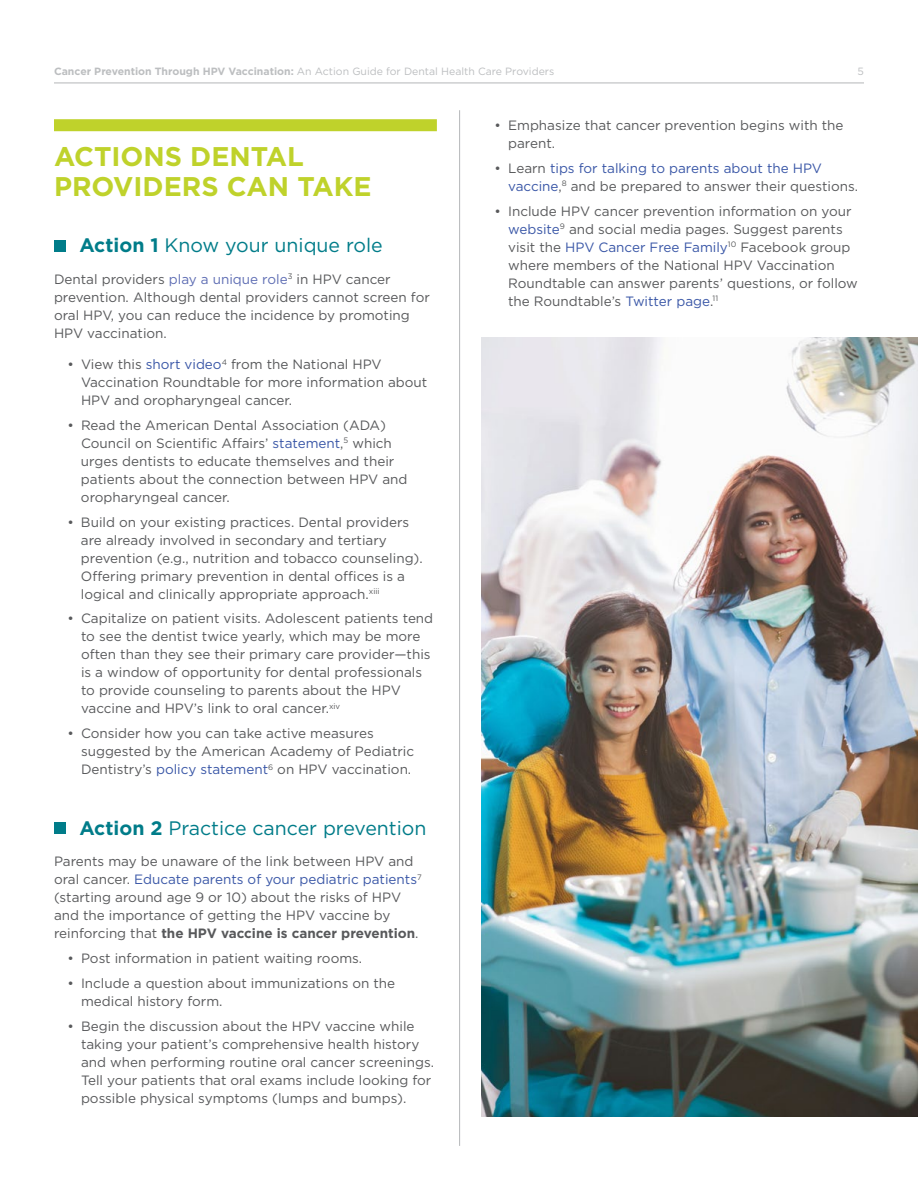
<style>
.page{position:relative;width:918px;height:1188px;background:#fff}
.page>*{position:absolute;margin:0;border:0;box-sizing:border-box;transform-origin:0 0}
.t1{font:700 27px/30px "Gotham";color:#bfd22b}
.t2{font:19.5px "Gotham";color:#007c89}
.t3{font:13.5px/18px "Gotham";color:#58595b}
.t4{font:10.5px "Gotham";color:#bcbec0}
.s1{font-weight:700}
.s2{color:#5f6eb4}
.s3{color:#3a57a7}
</style>
<div class="page">
<hr style="left:459px;top:110px;width:1px;height:1036px;background:#bcbec0">
<hr style="left:54px;top:82px;width:810px;height:1px;background:#bcbec0">
<div style="left:54px;top:119px;width:383px;height:12px;background:#bfd22b"></div>
<div style="left:54px;top:240px;width:12px;height:11px;background:#007c89"></div>
<img style="left:481px;top:338px;width:437px;height:779px">
<div style="left:54px;top:822px;width:12px;height:12px;background:#007c89"></div>
<p class="t4" style="left:54px;top:64px;width:502px"><span class="s1">Cancer Prevention Through HPV Vaccination:</span> An Action Guide for Dental Health Care Providers</p>
<p class="t4" style="left:858px;top:64px;width:8px">5</p>
<h1 class="t1" style="left:54px;top:141px;width:319px">ACTIONS DENTAL<br>PROVIDERS CAN TAKE</h1>
<h2 class="t2" style="left:79px;top:233px;width:305px"><span class="s1">Action 1</span> Know your unique role</h2>
<p class="t3" style="left:54px;top:270px;width:377px">Dental providers <span class="s2">play a unique role</span><sup>3</sup> in HPV cancer prevention. Although dental providers cannot screen for oral HPV, you can reduce the incidence by promoting HPV vaccination.</p>
<p class="t3" style="left:81px;top:355px;width:348px;text-indent:-13px">• View this <span class="s3">short video</span><sup>4</sup> from the National HPV<br>Vaccination Roundtable for more information about<br>HPV and oropharyngeal cancer.</p>
<p class="t3" style="left:81px;top:416px;width:328px;text-indent:-13px">• Read the American Dental Association (ADA)<br>Council on Scientific Affairs’ <span class="s3">statement</span>,<sup>5</sup> which urges dentists to educate themselves and their patients about the connection between HPV and oropharyngeal cancer.</p>
<p class="t3" style="left:81px;top:513px;width:343px;text-indent:-14px">• Build on your existing practices. Dental providers are already involved in secondary and tertiary prevention (e.g., nutrition and tobacco counseling).<br>Offering primary prevention in dental offices is a logical and clinically appropriate approach.<sup>xiii</sup></p>
<p class="t3" style="left:81px;top:609px;width:354px;text-indent:-14px">• Capitalize on patient visits. Adolescent patients tend to see the dentist twice yearly, which may be more often than they see their primary care provider—this is a window of opportunity for dental professionals to provide counseling to parents about the HPV vaccine and HPV’s link to oral cancer.<sup>xiv</sup></p>
<p class="t3" style="left:81px;top:724px;width:335px;text-indent:-14px">• Consider how you can take active measures suggested by the American Academy of Pediatric<br>Dentistry’s <span class="s3">policy statement</span><sup>6</sup> on HPV vaccination.</p>
<h2 class="t2" style="left:79px;top:816px;width:349px"><span class="s1">Action 2</span> Practice cancer prevention</h2>
<p class="t3" style="left:54px;top:852px;width:369px">Parents may be unaware of the link between HPV and oral cancer. <span class="s3">Educate parents of your pediatric patients</span><sup>7 </sup>(starting around age 9 or 10) about the risks of HPV and the importance of getting the HPV vaccine by reinforcing that <span class="s1">the HPV vaccine is cancer prevention</span>.</p>
<p class="t3" style="left:68px;top:949px;width:296px">• Post information in patient waiting rooms.</p>
<p class="t3" style="left:81px;top:974px;width:316px;text-indent:-14px">• Include a question about immunizations on the medical history form.</p>
<p class="t3" style="left:81px;top:1017px;width:355px;text-indent:-14px">• Begin the discussion about the HPV vaccine while taking your patient’s comprehensive health history and when performing routine oral cancer screenings.<br>Tell your patients that oral exams include looking for possible physical symptoms (lumps and bumps).</p>
<p class="t3" style="left:508px;top:116px;width:337px;text-indent:-14px">• Emphasize that cancer prevention begins with the parent.</p>
<p class="t3" style="left:508px;top:159px;width:352px;text-indent:-14px">• Learn <span class="s3">tips for talking to parents about the HPV vaccine</span>,<sup>8</sup> and be prepared to answer their questions.</p>
<p class="t3" style="left:508px;top:201px;width:351px;text-indent:-13px">• Include HPV cancer prevention information on your <span class="s3">website</span><sup>9</sup> and social media pages. Suggest parents visit the <span class="s3">HPV Cancer Free Family</span><sup>10</sup> Facebook group where members of the National HPV Vaccination Roundtable can answer parents’ questions, or follow the Roundtable’s <span class="s3">Twitter page</span>.<sup>11</sup></p>
</div>
